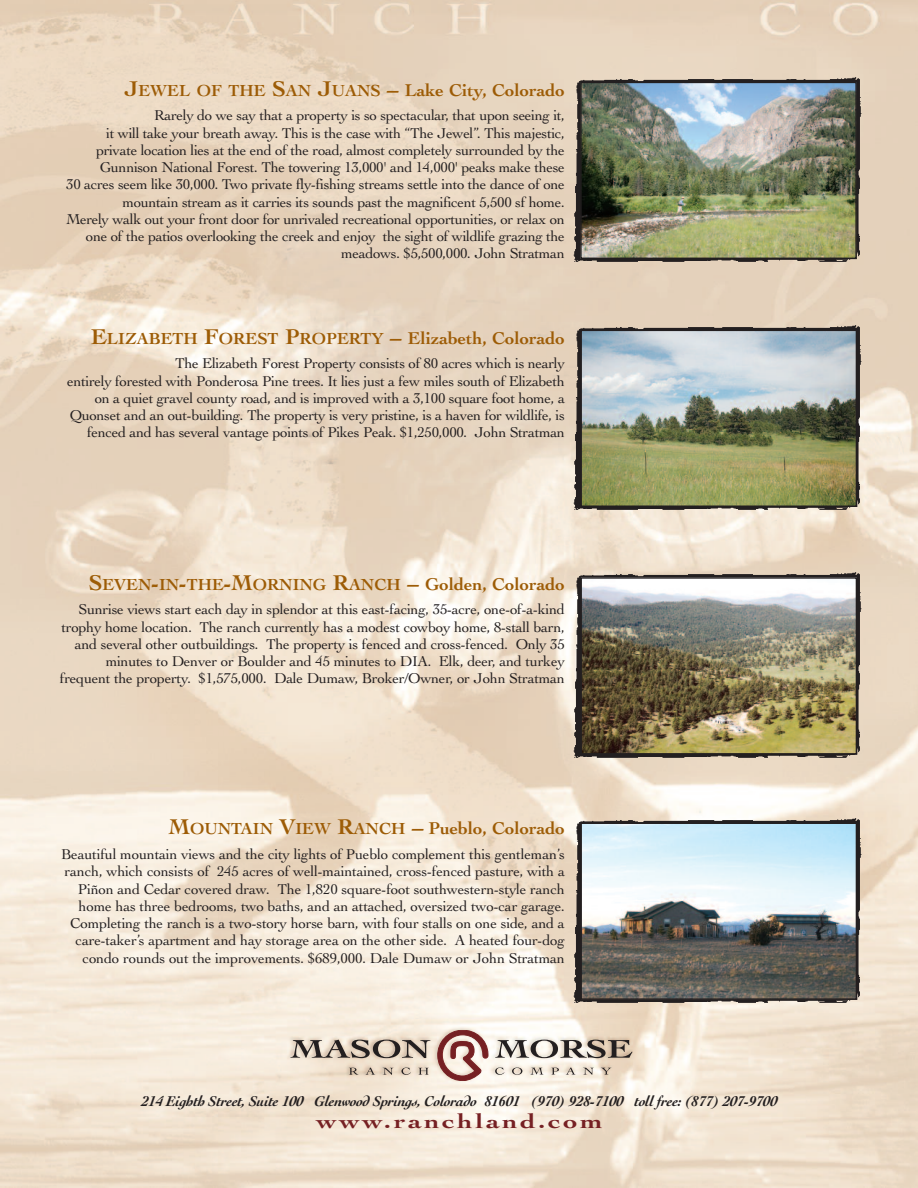
<style>
.page{position:relative;width:918px;height:1188px;background:#fff}
.page>*{position:absolute;margin:0;border:0;box-sizing:border-box;transform-origin:0 0}
.t1{font:700 21px "Cochin";letter-spacing:.105em;color:#762023;scale:1.3 1}
.t2{font:700 18px "Cochin";color:#9d5c06}
.t3{font:700 16.8px "Cochin";color:#9d5c06}
.t4{font:15px/17.2px "Cochin";letter-spacing:-.025em;color:#231f20;text-align:right}
.t5{font:italic 700 15px "Cochin";letter-spacing:-.025em;color:#231f20}
.s1{font-size:22.5px}
.s2{font-size:16.8px}
.s3{font-size:18px}
</style>
<div class="page">
<img style="left:0;top:0;width:918px;height:1188px">
<img style="left:571px;top:321px;width:305px;height:197px">
<img style="left:571px;top:569px;width:305px;height:196px">
<img style="left:571px;top:814px;width:305px;height:196px">
<img style="left:571px;top:74px;width:305px;height:196px">
<img style="left:583px;top:333px;width:271px;height:171px">
<div style="left:580px;top:330px;width:277px;height:177px;border:2px solid #231f20"></div>
<img style="left:583px;top:580px;width:271px;height:172px">
<div style="left:580px;top:577px;width:277px;height:178px;border:2px solid #231f20"></div>
<svg style="left:583px;top:825px;width:271px;height:172px"></svg>
<div style="left:580px;top:822px;width:277px;height:178px;border:2px solid #231f20"></div>
<img style="left:583px;top:85px;width:271px;height:171px">
<div style="left:580px;top:82px;width:277px;height:177px;border:2px solid #231f20"></div>
<svg style="left:383px;top:1068px;width:11px;height:7px"></svg>
<svg style="left:401px;top:1068px;width:10px;height:7px"></svg>
<svg style="left:418px;top:1068px;width:11px;height:7px"></svg>
<svg style="left:495px;top:1068px;width:9px;height:7px"></svg>
<svg style="left:530px;top:1068px;width:14px;height:7px"></svg>
<svg style="left:583px;top:1068px;width:11px;height:7px"></svg>
<svg style="left:601px;top:1068px;width:10px;height:7px"></svg>
<svg style="left:349px;top:1068px;width:10px;height:7px"></svg>
<svg style="left:365px;top:1068px;width:10px;height:7px"></svg>
<svg style="left:512px;top:1068px;width:10px;height:7px"></svg>
<svg style="left:551px;top:1068px;width:8px;height:7px"></svg>
<svg style="left:566px;top:1068px;width:10px;height:7px"></svg>
<svg style="left:290px;top:1040px;width:140px;height:18px;background:#a69a8e"></svg>
<svg style="left:495px;top:1040px;width:138px;height:18px;background:#a39a92"></svg>
<svg style="left:437px;top:1030px;width:51px;height:51px;background:#c19994"></svg>
<p class="t2" style="left:124px;top:79px;width:442px"><span class="s1">J</span><span class="s2">EWEL OF THE</span> <span class="s1">S</span><span class="s2">AN</span> <span class="s1">J</span><span class="s2">UANS</span> <span class="s1">–</span> Lake City, Colorado</p>
<p class="t4" style="left:66px;top:107px;width:500px">Rarely do we say that a property is so spectacular, that upon seeing it,<br>it will take your breath away. This is the case with “The Jewel”. This majestic, private location lies at the end of the road, almost completely surrounded by the Gunnison National Forest. The towering 13,000' and 14,000' peaks make these<br>30 acres seem like 30,000. Two private fly-fishing streams settle into the dance of one mountain stream as it carries its sounds past the magnificent 5,500 sf home.<br>Merely walk out your front door for unrivaled recreational opportunities, or relax on one of the patios overlooking the creek and enjoy the sight of wildlife grazing the meadows. $5,500,000. John Stratman</p>
<p class="t3" style="left:91px;top:328px;width:475px"><span class="s1">E</span>LIZABETH <span class="s1">F</span>OREST <span class="s1">P</span>ROPERTY <span class="s1">–</span> <span class="s3">Elizabeth, Colorado</span></p>
<p class="t4" style="left:67px;top:355px;width:499px">The Elizabeth Forest Property consists of 80 acres which is nearly<br>entirely forested with Ponderosa Pine trees. It lies just a few miles south of Elizabeth on a quiet gravel county road, and is improved with a 3,100 square foot home, a Quonset and an out-building. The property is very pristine, is a haven for wildlife, is fenced and has several vantage points of Pikes Peak. $1,250,000. John Stratman</p>
<p class="t3" style="left:89px;top:574px;width:478px"><span class="s1">S</span>EVEN<span class="s1">-</span>IN<span class="s1">-</span>THE<span class="s1">-M</span>ORNING <span class="s1">R</span>ANCH <span class="s1">–</span> <span class="s3">Golden, Colorado</span></p>
<p class="t4" style="left:60px;top:601px;width:507px">Sunrise views start each day in splendor at this east-facing, 35-acre, one-of-a-kind trophy home location. The ranch currently has a modest cowboy home, 8-stall barn, and several other outbuildings. The property is fenced and cross-fenced. Only 35 minutes to Denver or Boulder and 45 minutes to DIA. Elk, deer, and turkey frequent the property. $1,575,000. Dale Dumaw, Broker/Owner, or John Stratman</p>
<p class="t2" style="left:169px;top:818px;width:398px"><span class="s1">M</span><span class="s2">OUNTAIN</span> <span class="s1">V</span><span class="s2">IEW</span> <span class="s1">R</span><span class="s2">ANCH</span> <span class="s1">–</span> Pueblo, Colorado</p>
<p class="t4" style="left:61px;top:846px;width:505px">Beautiful mountain views and the city lights of Pueblo complement this gentleman’s ranch, which consists of 245 acres of well-maintained, cross-fenced pasture, with a Piñon and Cedar covered draw. The 1,820 square-foot southwestern-style ranch home has three bedrooms, two baths, and an attached, oversized two-car garage.<br>Completing the ranch is a two-story horse barn, with four stalls on one side, and a care-taker’s apartment and hay storage area on the other side. A heated four-dog condo rounds out the improvements. $689,000. Dale Dumaw or John Stratman</p>
<p class="t5" style="left:141px;top:1092px;width:638px">214 Eighth Street, Suite 100 Glenwood Springs, Colorado 81601 (970) 928-7100 toll free: (877) 207-9700</p>
<h1 class="t1" style="left:316px;top:1109px;width:222px">www.ranchland.com</h1>
</div>
